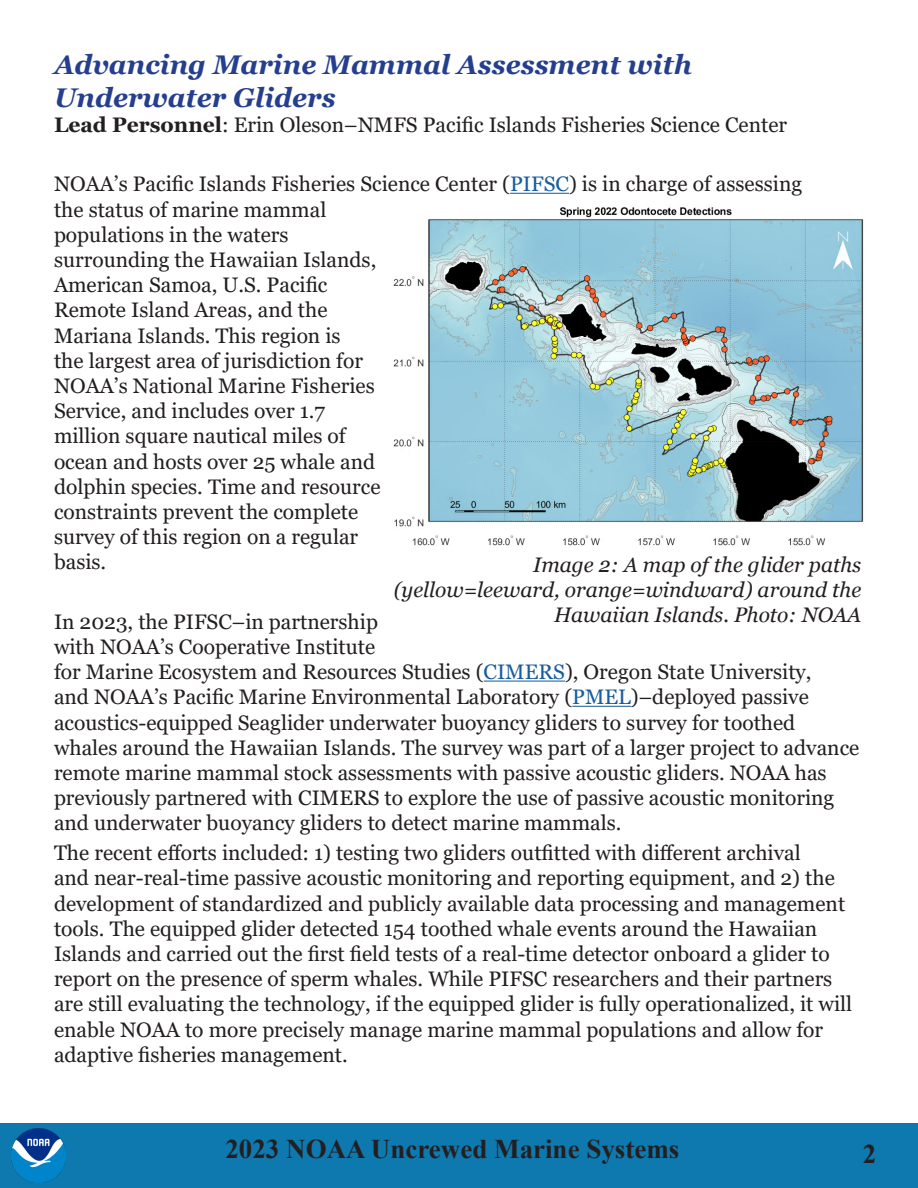
<style>
.page{position:relative;width:918px;height:1188px;background:#fff}
.page>*{position:absolute;margin:0;border:0;box-sizing:border-box;transform-origin:0 0}
.Sub_header{font:italic 700 27px/32.4px "Georgia";color:#253f8e}
.t1{font:700 27px "Times New Roman";color:#231f20}
.t2{font:21px/25.2px "Georgia";color:#231f20}
.Captions{font:italic 21px/25.2px "Georgia";color:#231f20;text-align:right}
.s1{font-weight:700}
.s2{color:#175d9e}
</style>
<div class="page">
<div style="left:0;top:1123px;width:918px;height:65px;background:#0e79ae"></div>
<img style="left:12px;top:1129px;width:54px;height:54px">
<hr style="left:510px;top:193px;width:59px;height:1px;background:#175d9e">
<hr style="left:484px;top:681px;width:81px;height:1px;background:#175d9e">
<hr style="left:572px;top:706px;width:59px;height:1px;background:#175d9e">
<img style="left:393px;top:207px;width:471px;height:339px">
<p class="Sub_header" style="left:54px;top:49px;width:640px">Advancing Marine Mammal Assessment with<br>Underwater Gliders</p>
<p class="t2" style="left:54px;top:113px;width:735px"><span class="s1">Lead Personnel</span>: Erin Oleson–NMFS Pacific Islands Fisheries Science Center</p>
<p class="t2" style="left:54px;top:172px;width:750px">NOAA’s Pacific Islands Fisheries Science Center (<span class="s2">PIFSC</span>) is in charge of assessing the status of marine mammal<br>populations in the waters<br>surrounding the Hawaiian Islands,<br>American Samoa, U.S. Pacific<br>Remote Island Areas, and the<br>Mariana Islands. This region is<br>the largest area of jurisdiction for<br>NOAA’s National Marine Fisheries<br>Service, and includes over 1.7<br>million square nautical miles of<br>ocean and hosts over 25 whale and<br>dolphin species. Time and resource<br>constraints prevent the complete<br>survey of this region on a regular<br>basis.</p>
<p class="Captions" style="left:394px;top:552px;width:469px">Image 2: A map of the glider paths (yellow=leeward, orange=windward) around the<br>Hawaiian Islands. Photo: NOAA</p>
<p class="t2" style="left:54px;top:609px;width:807px">In 2023, the PIFSC–in partnership<br>with NOAA’s Cooperative Institute<br>for Marine Ecosystem and Resources Studies (<span class="s2">CIMERS</span>), Oregon State University,<br>and NOAA’s Pacific Marine Environmental Laboratory (<span class="s2">PMEL</span>)–deployed passive acoustics-equipped Seaglider underwater buoyancy gliders to survey for toothed whales around the Hawaiian Islands. The survey was part of a larger project to advance remote marine mammal stock assessments with passive acoustic gliders. NOAA has previously partnered with CIMERS to explore the use of passive acoustic monitoring and underwater buoyancy gliders to detect marine mammals.</p>
<p class="t2" style="left:54px;top:841px;width:800px">The recent efforts included: 1) testing two gliders outfitted with different archival<br>and near-real-time passive acoustic monitoring and reporting equipment, and 2) the development of standardized and publicly available data processing and management tools. The equipped glider detected 154 toothed whale events around the Hawaiian Islands and carried out the first field tests of a real-time detector onboard a glider to report on the presence of sperm whales. While PIFSC researchers and their partners are still evaluating the technology, if the equipped glider is fully operationalized, it will enable NOAA to more precisely manage marine mammal populations and allow for adaptive fisheries management.</p>
<p class="t1" style="left:225px;top:1129px;width:455px">2023 NOAA Uncrewed Marine Systems</p>
<p class="t1" style="left:863px;top:1135px;width:15px">2</p>
</div>
